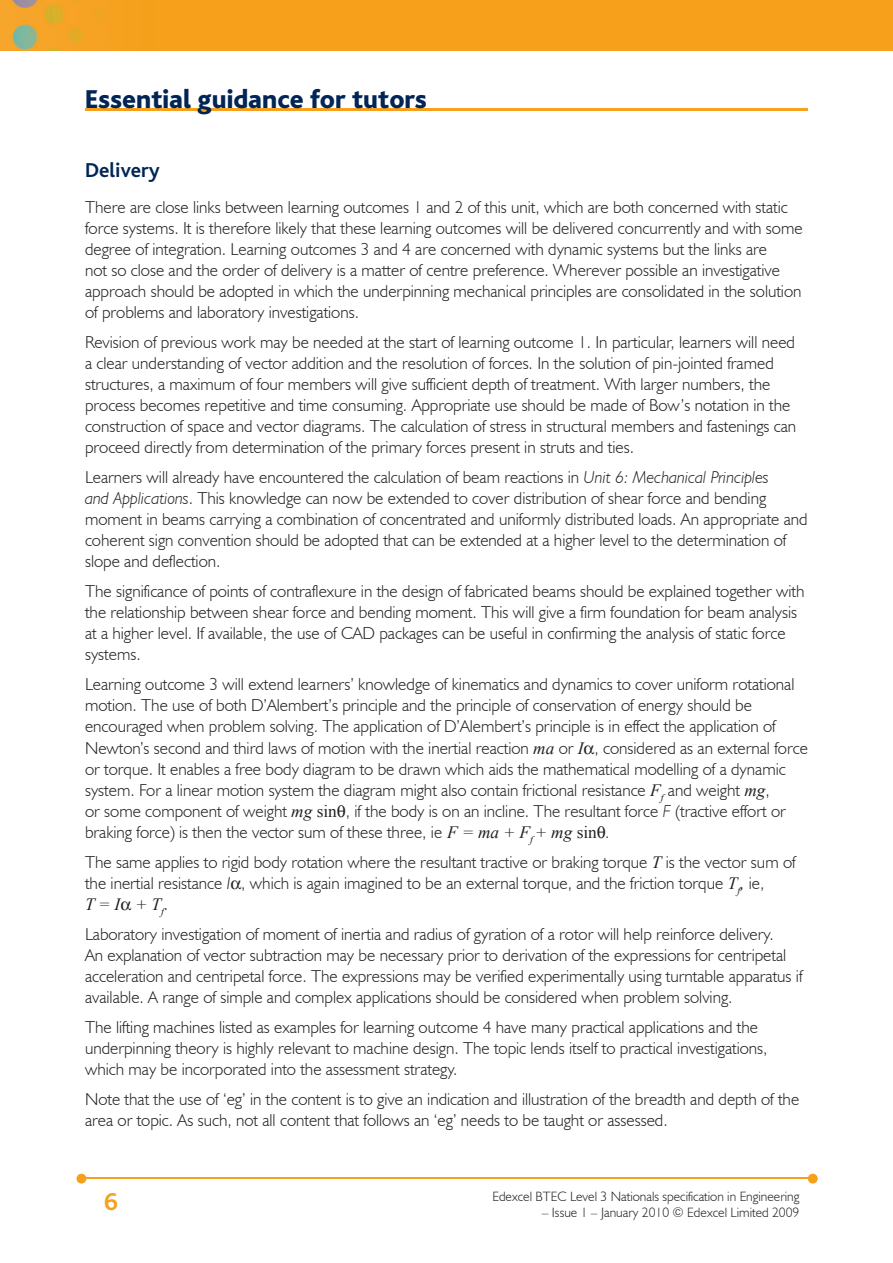
<style>
.page{position:relative;width:893px;height:1263px;background:#fff}
.page>*{position:absolute;margin:0;border:0;box-sizing:border-box;transform-origin:0 0}
.t1{font:800 27px "Bliss";color:#002556}
.t2{font:700 25.5px "Bliss";color:#f6a01b}
.t3{font:700 21px "Bliss";color:#002556}
.t4{font:300 17.25px/21px "Humanist 521 BT";color:#231f20}
.t5{font:italic 17.25px "Times New Roman";color:#231f20}
.t6{font:300 13.5px "Humanist 521 BT";color:#231f20}
.s1{font-style:italic}
.s2{font-family:"Times New Roman";font-weight:400;font-style:italic}
.s3{font-family:"Times New Roman";font-weight:400}
.s4{font-family:"Humanist 521 BT";font-weight:300;font-style:normal}
</style>
<div class="page">
<img style="left:0;top:0;width:893px;height:51px">
<hr style="left:82px;top:1178px;width:728px;height:1px;background:#f6a01b">
<svg style="left:808px;top:1174px;width:10px;height:9px"></svg>
<svg style="left:77px;top:1174px;width:9px;height:9px"></svg>
<hr style="left:85px;top:108px;width:723px;height:2px;background:#f6a01b">
<h1 class="t1" style="left:85px;top:85px;width:344px">Essential guidance for tutors</h1>
<p class="t3" style="left:85px;top:160px;width:76px">Delivery</p>
<p class="t4" style="left:85px;top:197px;width:719px">There are close links between learning outcomes 1 and 2 of this unit, which are both concerned with static force systems. It is therefore likely that these learning outcomes will be delivered concurrently and with some degree of integration. Learning outcomes 3 and 4 are concerned with dynamic systems but the links are<br>not so close and the order of delivery is a matter of centre preference. Wherever possible an investigative approach should be adopted in which the underpinning mechanical principles are consolidated in the solution of problems and laboratory investigations.</p>
<p class="t4" style="left:85px;top:332px;width:713px">Revision of previous work may be needed at the start of learning outcome 1. In particular, learners will need a clear understanding of vector addition and the resolution of forces. In the solution of pin-jointed framed structures, a maximum of four members will give sufficient depth of treatment. With larger numbers, the process becomes repetitive and time consuming. Appropriate use should be made of Bow’s notation in the construction of space and vector diagrams. The calculation of stress in structural members and fastenings can proceed directly from determination of the primary forces present in struts and ties.</p>
<p class="t4" style="left:85px;top:467px;width:724px">Learners will already have encountered the calculation of beam reactions in <span class="s1">Unit 6: Mechanical Principles<br>and Applications</span>. This knowledge can now be extended to cover distribution of shear force and bending moment in beams carrying a combination of concentrated and uniformly distributed loads. An appropriate and coherent sign convention should be adopted that can be extended at a higher level to the determination of slope and deflection.</p>
<p class="t4" style="left:85px;top:581px;width:721px">The significance of points of contraflexure in the design of fabricated beams should be explained together with the relationship between shear force and bending moment. This will give a firm foundation for beam analysis at a higher level. If available, the use of CAD packages can be useful in confirming the analysis of static force systems.</p>
<p class="t4" style="left:85px;top:674px;width:724px">Learning outcome 3 will extend learners’ knowledge of kinematics and dynamics to cover uniform rotational motion. The use of both D’Alembert’s principle and the principle of conservation of energy should be encouraged when problem solving. The application of D’Alembert’s principle is in effect the application of Newton’s second and third laws of motion with the inertial reaction <span class="s2">ma</span> or <span class="s2">I</span> , considered as an external force or torque. It enables a free body diagram to be drawn which aids the mathematical modelling of a dynamic system. For a linear motion system the diagram might also contain frictional resistance <span class="s2">F</span><sub>f</sub> and weight <span class="s2">mg</span>,<br>or some component of weight <span class="s2">mg</span> <span class="s3">sin</span> , if the body is on an incline. The resultant force <span class="s1">F</span> (tractive effort or braking force) is then the vector sum of these three, ie <span class="s2">F = ma + F</span><sub>f</sub> <span class="s2">+ mg</span> <span class="s3">sin</span> <span class="s1">.</span></p>
<p class="t4" style="left:85px;top:851px;width:712px">The same applies to rigid body rotation where the resultant tractive or braking torque <span class="s2">T</span> is the vector sum of the inertial resistance <span class="s1">I</span> , which is again imagined to be an external torque, and the friction torque <span class="s2">T</span><sub>f</sub><span class="s2">,</span> ie,</p>
<p class="t5" style="left:85px;top:892px;width:85px">T = I + T<sub>f</sub><span class="s4">.</span></p>
<p class="t4" style="left:85px;top:923px;width:719px">Laboratory investigation of moment of inertia and radius of gyration of a rotor will help reinforce delivery.<br>An explanation of vector subtraction may be necessary prior to derivation of the expressions for centripetal acceleration and centripetal force. The expressions may be verified experimentally using turntable apparatus if available. A range of simple and complex applications should be considered when problem solving.</p>
<p class="t4" style="left:85px;top:1016px;width:684px">The lifting machines listed as examples for learning outcome 4 have many practical applications and the underpinning theory is highly relevant to machine design. The topic lends itself to practical investigations, which may be incorporated into the assessment strategy.</p>
<p class="t4" style="left:85px;top:1088px;width:716px">Note that the use of ‘eg’ in the content is to give an indication and illustration of the breadth and depth of the area or topic. As such, not all content that follows an ‘eg’ needs to be taught or assessed.</p>
<h2 class="t2" style="left:104px;top:1189px;width:15px">6</h2>
<p class="t6" style="left:492px;top:1188px;width:309px">Edexcel BTEC Level 3 Nationals specification in Engineering</p>
<p class="t6" style="left:542px;top:1204px;width:259px">– Issue 1 – January 2010 © Edexcel Limited 2009</p>
</div>
